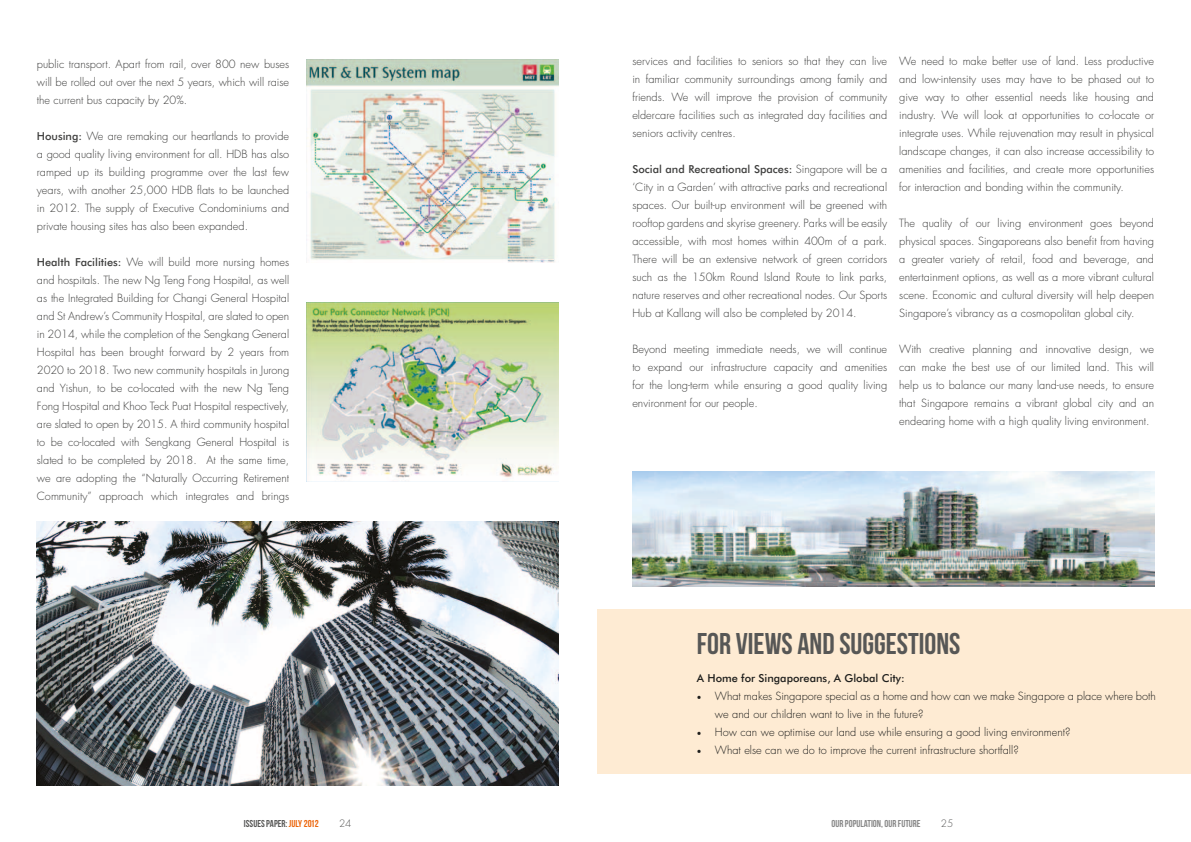
<style>
.page{position:relative;width:1191px;height:842px;background:#fff}
.page>*{position:absolute;margin:0;border:0;box-sizing:border-box;transform-origin:0 0}
.t1{font:30px "Bebas Neue";color:#575756}
.t2{font:300 11px/18px "Futura";color:#3d3d3c;text-align:justify}
.t3{font:300 11px/18px "Futura";color:#1d1d1b}
.t4{font:500 11px "Futura BT";color:#3d3d3c}
.t5{font:500 11px "Futura BT";color:#1d1d1b}
.t6{font:10px "Bebas Neue";color:#878787}
.t7{font:10px "Bebas Neue";color:#575756}
.t8{font:300 10px "Futura";color:#575756}
.s1{font-family:"Futura BT";font-weight:500}
.s2{font-family:"Futura";font-weight:300}
.s3{font-family:"Minion Pro";font-weight:400;font-size:12px}
.s4{color:#ec6409}
</style>
<div class="page">
<img style="left:306px;top:59px;width:252px;height:204px">
<img style="left:306px;top:303px;width:252px;height:179px">
<img style="left:632px;top:472px;width:522px;height:115px">
<img style="left:37px;top:522px;width:521px;height:263px">
<div style="left:597px;top:609px;width:594px;height:165px;background:#feebd3"></div>
<p class="t2" style="left:37px;top:55px;width:254px">public transport. Apart from rail, over 800 new buses will be rolled out over the next 5 years, which will raise the current bus capacity by 20%.</p>
<p class="t2" style="left:37px;top:127px;width:254px"><span class="s1">Housing:</span> We are remaking our heartlands to provide a good quality living environment for all. HDB has also ramped up its building programme over the last few years, with another 25,000 HDB flats to be launched in 2012. The supply of Executive Condominiums and private housing sites has also been expanded.</p>
<p class="t2" style="left:37px;top:253px;width:254px"><span class="s1">Health Facilities:</span> We will build more nursing homes and hospitals. The new Ng Teng Fong Hospital, as well as the Integrated Building for Changi General Hospital and St Andrew’s Community Hospital, are slated to open in 2014, while the completion of the Sengkang General Hospital has been brought forward by 2 years from 2020 to 2018. Two new community hospitals in Jurong and Yishun, to be co-located with the new Ng Teng Fong Hospital and Khoo Teck Puat Hospital respectively, are slated to open by 2015. A third community hospital to be co-located with Sengkang General Hospital is slated to be completed by 2018. At the same time, we are adopting the “Naturally Occurring Retirement Community” approach which integrates and brings</p>
<p class="t2" style="left:632px;top:52px;width:256px">services and facilities to seniors so that they can live in familiar community surroundings among family and friends. We will improve the provision of community eldercare facilities such as integrated day facilities and seniors activity centres.</p>
<p class="t4" style="left:632px;top:163px;width:256px">Social and Recreational Spaces: <span class="s2">Singapore will be a</span></p>
<p class="t2" style="left:632px;top:178px;width:256px">‘City in a Garden’ with attractive parks and recreational spaces. Our built-up environment will be greened with rooftop gardens and skyrise greenery. Parks will be easily accessible, with most homes within 400m of a park.<br>There will be an extensive network of green corridors such as the 150km Round Island Route to link parks, nature reserves and other recreational nodes. Our Sports Hub at Kallang will also be completed by 2014.</p>
<p class="t2" style="left:632px;top:340px;width:256px">Beyond meeting immediate needs, we will continue to expand our infrastructure capacity and amenities for the long-term while ensuring a good quality living environment for our people.</p>
<p class="t2" style="left:899px;top:52px;width:256px">We need to make better use of land. Less productive and low-intensity uses may have to be phased out to give way to other essential needs like housing and industry. We will look at opportunities to co-locate or integrate uses. While rejuvenation may result in physical landscape changes, it can also increase accessibility to amenities and facilities, and create more opportunities for interaction and bonding within the community.</p>
<p class="t2" style="left:899px;top:214px;width:256px">The quality of our living environment goes beyond physical spaces. Singaporeans also benefit from having a greater variety of retail, food and beverage, and entertainment options, as well as a more vibrant cultural scene. Economic and cultural diversity will help deepen Singapore’s vibrancy as a cosmopolitan global city.</p>
<p class="t2" style="left:899px;top:340px;width:256px">With creative planning and innovative design, we can make the best use of our limited land. This will help us to balance our many land-use needs, to ensure that Singapore remains a vibrant global city and an endearing home with a high quality living environment.</p>
<h1 class="t1" style="left:697px;top:627px;width:265px">FOR VIEWS AND SUGGESTIONS</h1>
<p class="t5" style="left:697px;top:671px;width:209px">A Home for Singaporeans, A Global City:</p>
<p class="t3" style="left:715px;top:687px;width:442px;text-indent:-18px"><span class="s3">•</span> What makes Singapore special as a home and how can we make Singapore a place where both we and our children want to live in the future?</p>
<p class="t3" style="left:697px;top:723px;width:375px"><span class="s3">•</span> How can we optimise our land use while ensuring a good living environment?</p>
<p class="t3" style="left:697px;top:741px;width:323px"><span class="s3">•</span> What else can we do to improve the current infrastructure shortfall?</p>
<p class="t7" style="left:244px;top:818px;width:76px">ISSUES PAPER: <span class="s4">JULY 2012</span></p>
<p class="t8" style="left:339px;top:817px;width:14px">24</p>
<p class="t6" style="left:831px;top:818px;width:91px">OUR POPULATION, OUR FUTURE</p>
<p class="t8" style="left:941px;top:817px;width:14px">25</p>
</div>
